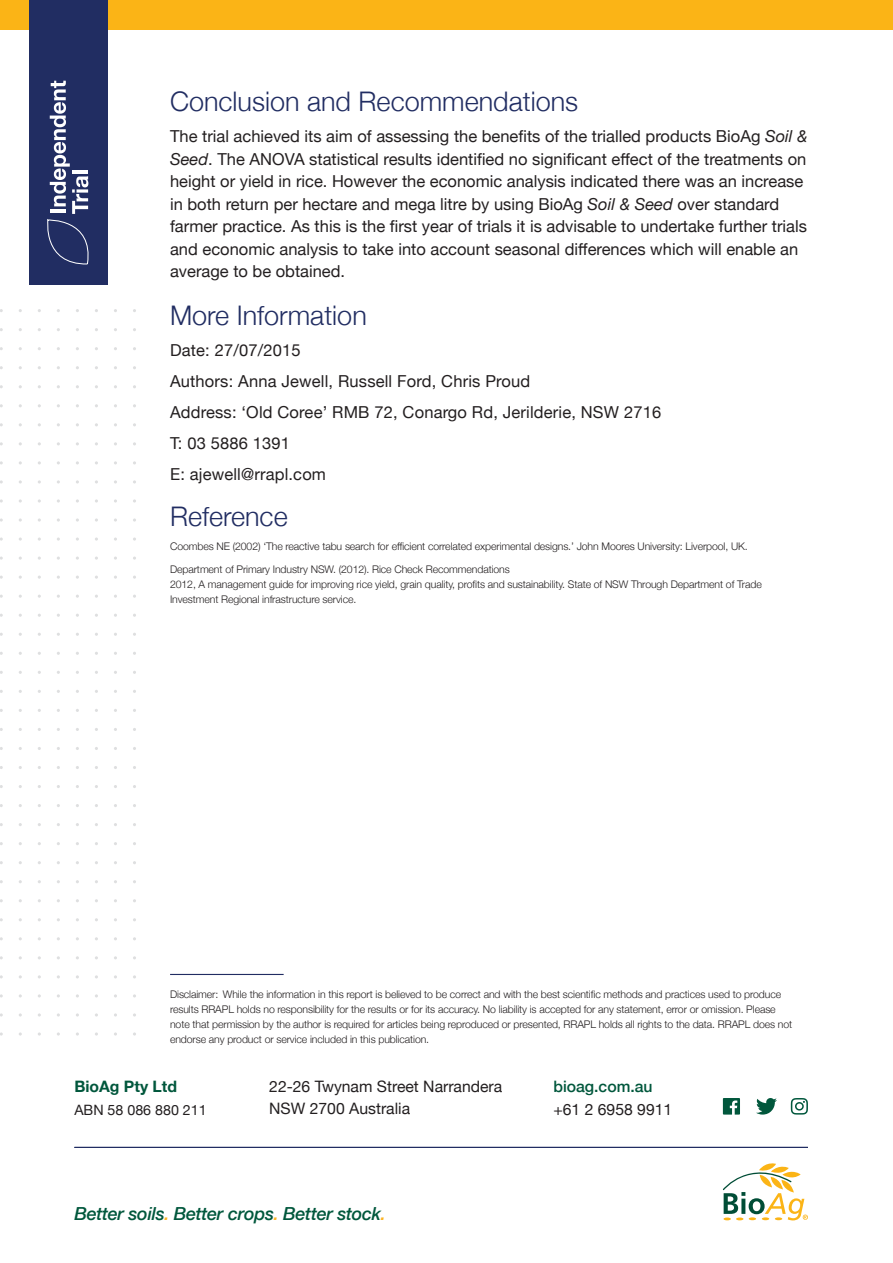
<style>
.page{position:relative;width:893px;height:1263px;background:#fff}
.page>*{position:absolute;margin:0;border:0;box-sizing:border-box;transform-origin:0 0}
.t1{font:300 27px "Helvetica Neue";color:#212d62}
.t2{font:italic 500 18px "Helvetica Neue";letter-spacing:-.015em;color:#01573c}
.t3{font:16.5px/22.5px "Helvetica Neue";color:#231f20}
.t4{font:15.75px/22.5px "Helvetica Neue";color:#231f20}
.t5{font:500 15.75px "Helvetica Neue";color:#01573c}
.t6{font:700 15.75px "Helvetica Neue";color:#01573c}
.t7{font:14.25px "Helvetica Neue";color:#231f20}
.t8{font:300 10.5px/15px "Helvetica Neue";letter-spacing:-.01em;color:#231f20}
.s1{font-style:italic}
.s2{color:#fcb423}
</style>
<div class="page">
<div style="left:0;top:0;width:893px;height:30px;background:#fbb416"></div>
<div style="left:29px;top:0;width:78px;height:285px;background:#212d62"></div>
<svg style="left:47px;top:81px;width:42px;height:184px"></svg>
<hr style="left:72px;top:171px;width:16px;height:3px;background:#fff">
<hr style="left:74px;top:1147px;width:734px;height:1px;background:#212d62">
<svg style="left:723px;top:1163px;width:85px;height:57px"></svg>
<svg style="left:791px;top:1098px;width:17px;height:16px"></svg>
<svg style="left:756px;top:1098px;width:21px;height:16px"></svg>
<svg style="left:723px;top:1098px;width:17px;height:16px"></svg>
<hr style="left:170px;top:974px;width:114px;height:1px;background:#212d62">
<h1 class="t1" style="left:170px;top:80px;width:410px">Conclusion and Recommendations</h1>
<p class="t3" style="left:170px;top:126px;width:639px">The trial achieved its aim of assessing the benefits of the trialled products BioAg <span class="s1">Soil &amp; Seed</span>. The ANOVA statistical results identified no significant effect of the treatments on height or yield in rice. However the economic analysis indicated there was an increase in both return per hectare and mega litre by using BioAg <span class="s1">Soil &amp; Seed</span> over standard farmer practice. As this is the first year of trials it is advisable to undertake further trials and economic analysis to take into account seasonal differences which will enable an average to be obtained.</p>
<h1 class="t1" style="left:170px;top:294px;width:198px">More Information</h1>
<h3 class="t3" style="left:170px;top:336px;width:493px;line-height:31px">Date: 27/07/2015<br>Authors: Anna Jewell, Russell Ford, Chris Proud<br>Address: ‘Old Coree’ RMB 72, Conargo Rd, Jerilderie, NSW 2716<br>T: 03 5886 1391<br>E: ajewell@rrapl.com</h3>
<h1 class="t1" style="left:170px;top:495px;width:119px">Reference</h1>
<p class="t8" style="left:170px;top:537px;width:579px">Coombes NE (2002) ‘The reactive tabu search for efficient correlated experimental designs.’ John Moores University: Liverpool, UK.</p>
<p class="t8" style="left:170px;top:561px;width:593px">Department of Primary Industry NSW. (2012). Rice Check Recommendations<br>2012, A management guide for improving rice yield, grain quality, profits and sustainability. State of NSW Through Department of Trade<br>Investment Regional infrastructure service.</p>
<p class="t8" style="left:170px;top:985px;width:624px">Disclaimer: While the information in this report is believed to be correct and with the best scientific methods and practices used to produce results RRAPL holds no responsibility for the results or for its accuracy. No liability is accepted for any statement, error or omission. Please note that permission by the author is required for articles being reproduced or presented, RRAPL holds all rights to the data. RRAPL does not endorse any product or service included in this publication.</p>
<h3 class="t6" style="left:74px;top:1074px;width:104px">BioAg Pty Ltd</h3>
<h3 class="t7" style="left:74px;top:1099px;width:134px">ABN 58 086 880 211</h3>
<h3 class="t4" style="left:269px;top:1076px;width:235px">22-26 Twynam Street Narrandera<br>NSW 2700 Australia</h3>
<h2 class="t2" style="left:74px;top:1198px;width:313px">Better soils<span class="s2">.</span> Better crops<span class="s2">.</span> Better stock<span class="s2">.</span></h2>
<h3 class="t5" style="left:553px;top:1074px;width:101px">bioag.com.au</h3>
<h3 class="t4" style="left:553px;top:1099px;width:120px">+61 2 6958 9911</h3>
</div>
